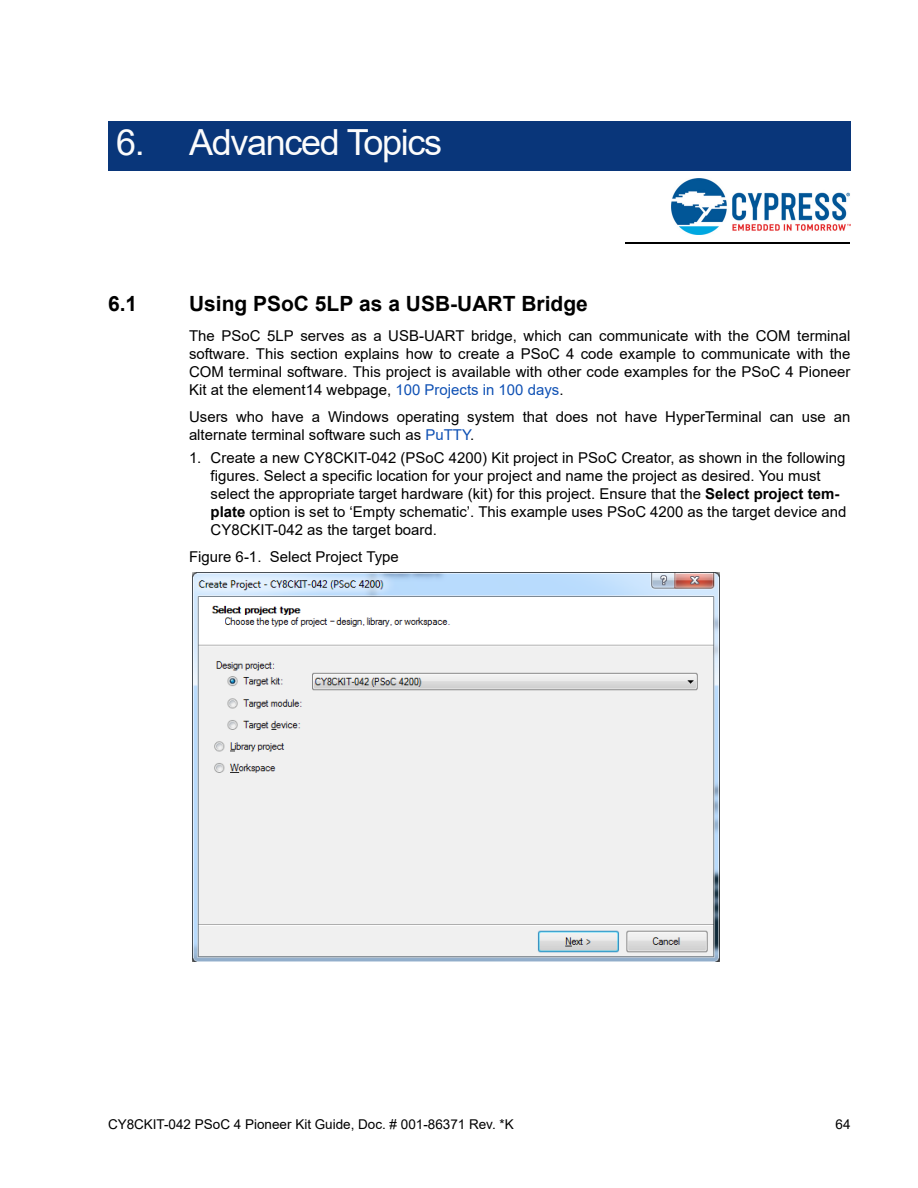
<style>
.page{position:relative;width:918px;height:1188px;background:#fff}
.page>*{position:absolute;margin:0;border:0;box-sizing:border-box;transform-origin:0 0}
.t1{font:36px "Arial";letter-spacing:-.035em;color:#fcfcfc}
.t2{font:700 21px "Arial";color:#000}
.t3{font:15px/18px "Arial";color:#000}
.t4{font:13.5px "Arial";color:#000}
.s1{color:#0e50b4}
.s2{font-weight:700}
</style>
<div class="page">
<div style="left:108px;top:121px;width:742px;height:50px;background:#09367a"></div>
<hr style="left:850px;top:121px;width:1px;height:50px;background:#09367a">
<hr style="left:625px;top:242px;width:225px;height:1px;background:#000">
<img style="left:672px;top:179px;width:179px;height:55px">
<img style="left:193px;top:572px;width:526px;height:390px">
<h1 class="t1" style="left:116px;top:122px;width:328px">6. Advanced Topics</h1>
<h2 class="t2" style="left:108px;top:292px;width:31px">6.1</h2>
<h2 class="t2" style="left:189px;top:292px;width:400px">Using PSoC 5LP as a USB-UART Bridge</h2>
<p class="t3" style="left:189px;top:327px;width:663px;text-align:justify">The PSoC 5LP serves as a USB-UART bridge, which can communicate with the COM terminal software. This section explains how to create a PSoC 4 code example to communicate with the COM terminal software. This project is available with other code examples for the PSoC 4 Pioneer Kit at the element14 webpage, <span class="s1">100 Projects in 100 days</span>.</p>
<p class="t3" style="left:189px;top:408px;width:663px">Users who have a Windows operating system that does not have HyperTerminal can use an alternate terminal software such as <span class="s1">PuTTY</span>.</p>
<p class="t3" style="left:211px;top:449px;width:637px;text-indent:-22px">1. Create a new CY8CKIT-042 (PSoC 4200) Kit project in PSoC Creator, as shown in the following figures. Select a specific location for your project and name the project as desired. You must select the appropriate target hardware (kit) for this project. Ensure that the <span class="s2">Select project tem&shy;plate</span> option is set to ‘Empty schematic’. This example uses PSoC 4200 as the target device and CY8CKIT-042 as the target board.</p>
<p class="t3" style="left:189px;top:548px;width:211px">Figure 6-1. Select Project Type</p>
<p class="t4" style="left:108px;top:1117px;width:407px">CY8CKIT-042 PSoC 4 Pioneer Kit Guide, Doc. # 001-86371 Rev. *K</p>
<p class="t4" style="left:835px;top:1117px;width:17px">64</p>
</div>
